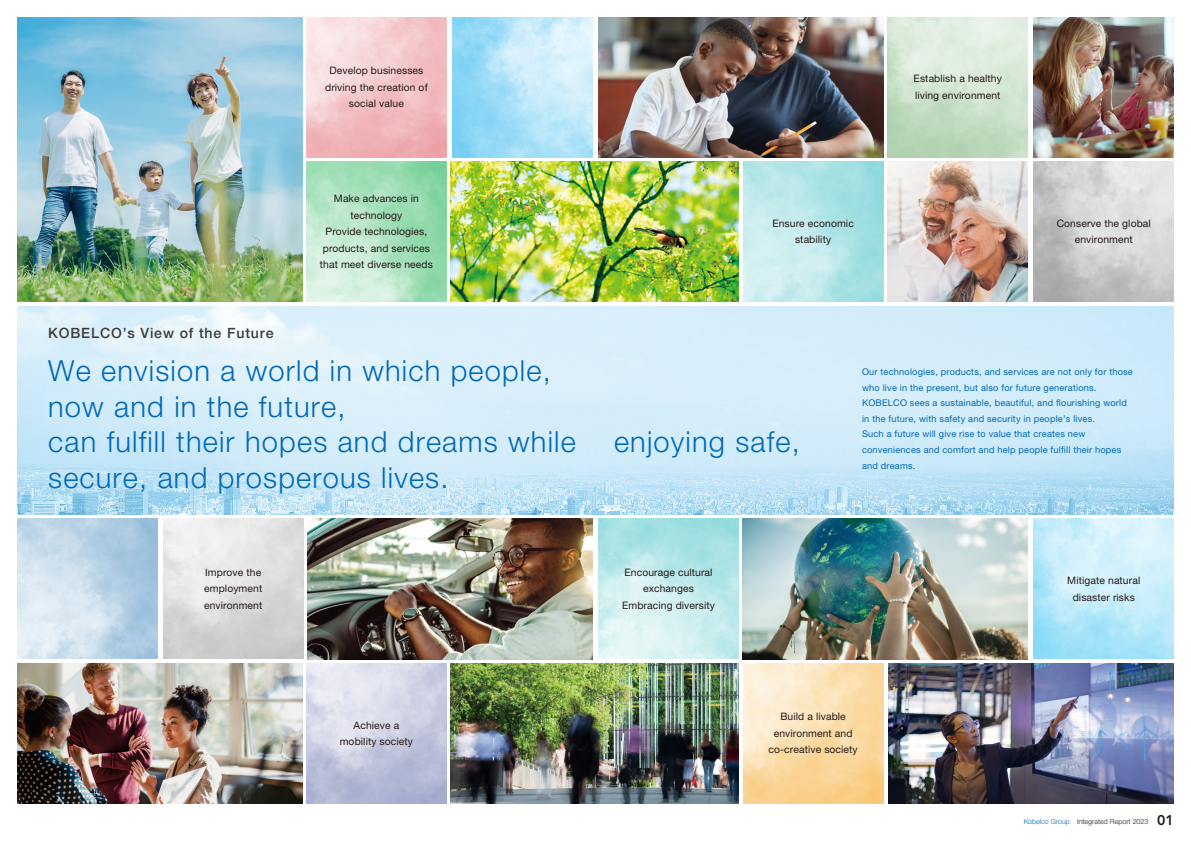
<style>
.page{position:relative;width:1191px;height:842px;background:#fff}
.page>*{position:absolute;margin:0;border:0;box-sizing:border-box;transform-origin:0 0}
.t1{font:300 29.1px/35.4px "Helvetica Neue LT Std";letter-spacing:.04em;color:#0069b7}
.t2{font:500 14.2px "Helvetica Neue LT Std";letter-spacing:.06em;color:#3f3b3a}
.t3{font:10.3px/16.5px "Helvetica Neue LT Std";letter-spacing:.01em;color:#231916;text-align:center}
.t4{font:9.2px/15.6px "Helvetica Neue LT Std";letter-spacing:.02em;color:#0069b7}
.t5{font:300 7.1px "Helvetica Neue LT Std";color:#231916}
.s1{color:#0069b7}
.s2{font-family:"Avenir LT Std";font-weight:800;font-size:14px}
</style>
<div class="page">
<img style="left:17px;top:306px;width:1157px;height:208px">
<img style="left:889px;top:663px;width:285px;height:140px">
<img style="left:17px;top:663px;width:285px;height:141px">
<img style="left:17px;top:17px;width:285px;height:285px">
<img style="left:451px;top:663px;width:287px;height:141px">
<img style="left:598px;top:17px;width:285px;height:140px">
<img style="left:1033px;top:17px;width:141px;height:140px">
<img style="left:743px;top:663px;width:140px;height:141px">
<img style="left:452px;top:17px;width:140px;height:140px">
<img style="left:887px;top:162px;width:141px;height:140px">
<img style="left:451px;top:162px;width:287px;height:140px">
<img style="left:306px;top:162px;width:140px;height:140px">
<img style="left:308px;top:519px;width:284px;height:140px">
<img style="left:743px;top:519px;width:285px;height:140px">
<p class="t3" style="left:325px;top:62px;width:104px">Develop businesses driving the creation of social value</p>
<p class="t3" style="left:913px;top:70px;width:90px;text-align:left">Establish a healthy living environment</p>
<p class="t3" style="left:320px;top:190px;width:115px">Make advances in technology<br>Provide technologies, products, and services that meet diverse needs</p>
<p class="t3" style="left:772px;top:215px;width:83px">Ensure economic stability</p>
<p class="t3" style="left:1056px;top:215px;width:96px">Conserve the global environment</p>
<h2 class="t2" style="left:48px;top:324px;width:227px">KOBELCO’s View of the Future</h2>
<h1 class="t1" style="left:48px;top:353px;width:529px">We envision a world in which people, now and in the future,<br>can fulfill their hopes and dreams while</h1>
<h1 class="t1" style="left:48px;top:459px;width:402px">secure, and prosperous lives.</h1>
<h1 class="t1" style="left:614px;top:424px;width:187px">enjoying safe,</h1>
<p class="t4" style="left:862px;top:364px;width:272px">Our technologies, products, and services are not only for those who live in the present, but also for future generations.<br>KOBELCO sees a sustainable, beautiful, and flourishing world in the future, with safety and security in people’s lives.<br>Such a future will give rise to value that creates new conveniences and comfort and help people fulfill their hopes and dreams.</p>
<p class="t3" style="left:204px;top:564px;width:60px;text-align:justify">Improve the employment environment</p>
<p class="t3" style="left:1067px;top:572px;width:74px">Mitigate natural disaster risks</p>
<p class="t3" style="left:622px;top:564px;width:94px">Encourage cultural exchanges<br>Embracing diversity</p>
<p class="t3" style="left:340px;top:717px;width:75px">Achieve a mobility society</p>
<p class="t3" style="left:768px;top:708px;width:91px">Build a livable environment and co-creative society</p>
<p class="t5" style="left:1023px;top:817px;width:152px"><span class="s1">Kobelco Group</span> Integrated Report 2023 <span class="s2">01</span></p>
</div>
